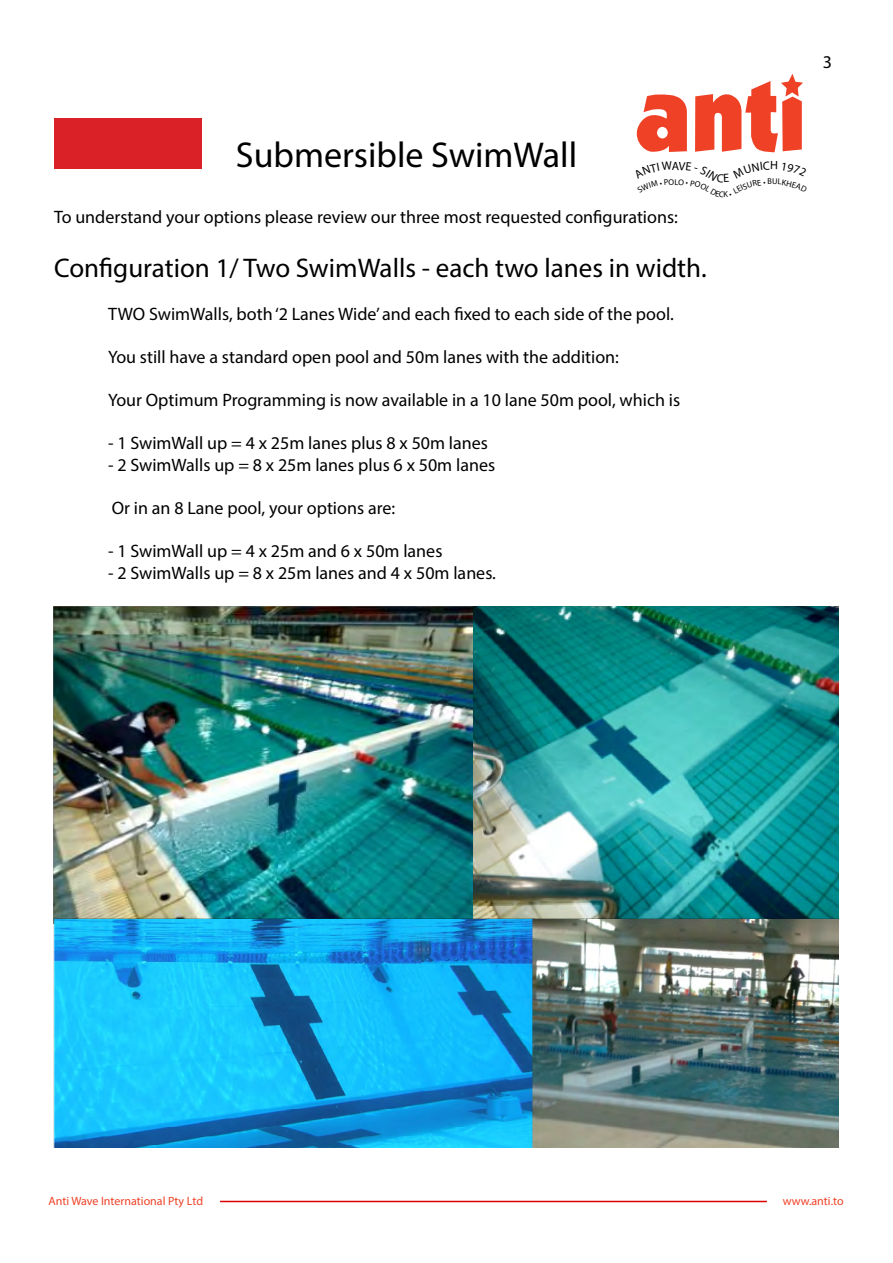
<style>
.page{position:relative;width:893px;height:1263px;background:#fff}
.page>*{position:absolute;margin:0;border:0;box-sizing:border-box;transform-origin:0 0}
.t1{font:36px "Myriad Pro";color:#000}
.t2{font:27px "Myriad Pro";color:#000}
.t3{font:18px "Myriad Pro";color:#000}
.t4{font:12px "Myriad Pro";color:#f04227}
</style>
<div class="page">
<div style="left:54px;top:118px;width:148px;height:51px;background:#da2128"></div>
<hr style="left:220px;top:1201px;width:547px;height:1px;background:#d00">
<svg style="left:636px;top:94px;width:51px;height:58px"></svg>
<svg style="left:695px;top:74px;width:108px;height:79px"></svg>
<img style="left:53px;top:606px;width:419px;height:313px">
<img style="left:472px;top:606px;width:367px;height:313px">
<img style="left:53px;top:919px;width:476px;height:229px">
<img style="left:529px;top:918px;width:310px;height:230px">
<h1 class="t1" style="left:236px;top:133px;width:343px">Submersible SwimWall</h1>
<p class="t3" style="left:54px;top:205px;width:625px">To understand your options please review our three most requested configurations:</p>
<h2 class="t2" style="left:54px;top:251px;width:654px">Configuration 1/ Two SwimWalls - each two lanes in width.</h2>
<p class="t3" style="left:108px;top:303px;width:567px">TWO SwimWalls, both ‘2 Lanes Wide’ and each fixed to each side of the pool.</p>
<p class="t3" style="left:108px;top:346px;width:512px">You still have a standard open pool and 50m lanes with the addition:</p>
<p class="t3" style="left:108px;top:389px;width:574px">Your Optimum Programming is now available in a 10 lane 50m pool, which is</p>
<p class="t3" style="left:108px;top:432px;width:382px">- 1 SwimWall up = 4 x 25m lanes plus 8 x 50m lanes</p>
<p class="t3" style="left:108px;top:454px;width:389px">- 2 SwimWalls up = 8 x 25m lanes plus 6 x 50m lanes</p>
<p class="t3" style="left:112px;top:497px;width:285px">Or in an 8 Lane pool, your options are:</p>
<p class="t3" style="left:108px;top:540px;width:336px">- 1 SwimWall up = 4 x 25m and 6 x 50m lanes</p>
<p class="t3" style="left:108px;top:562px;width:389px">- 2 SwimWalls up = 8 x 25m lanes and 4 x 50m lanes.</p>
<p class="t3" style="left:823px;top:50px;width:11px">3</p>
<p class="t4" style="left:49px;top:1194px;width:156px">Anti Wave International Pty Ltd</p>
<p class="t4" style="left:783px;top:1193px;width:62px">www.anti.to</p>
</div>
